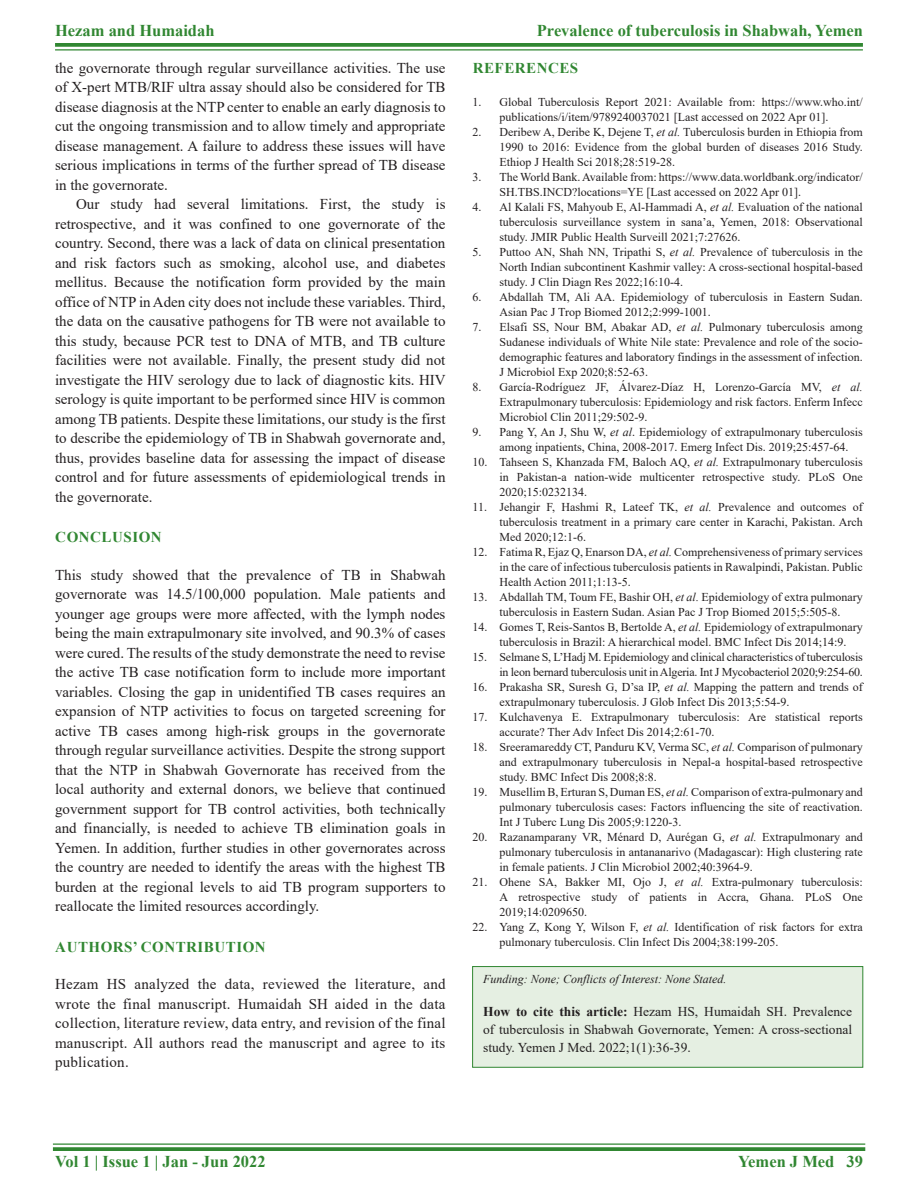
<style>
.page{position:relative;width:918px;height:1188px;background:#fff}
.page>*{position:absolute;margin:0;border:0;box-sizing:border-box;transform-origin:0 0}
.t1{font:700 16.5px "Times New Roman";color:#318732}
.TX{font:15px/19.5px "Times New Roman";color:#231f20;text-align:justify}
.TXFL{font:15px/19.5px "Times New Roman";letter-spacing:.01em;color:#231f20;text-align:justify}
.t2{font:700 15px "Times New Roman";letter-spacing:.035em;color:#318732}
.HTC{font:13.5px/18px "Times New Roman";color:#231f20;text-align:justify}
.REF{font:12px/15px "Times New Roman";color:#231f20;text-align:justify}
.SRC{font:italic 12px "Times New Roman";color:#231f20}
.s1{font-style:italic}
.s2{font-weight:700}
</style>
<div class="page">
<svg style="left:55px;top:43px;width:808px;height:4px;background:#3d8e3e"></svg>
<hr style="left:55px;top:49px;width:808px;height:2px;background:#318732">
<hr style="left:53px;top:1143px;width:812px;height:2px;background:#318732">
<svg style="left:53px;top:1147px;width:812px;height:4px;background:#3d8e3e"></svg>
<div style="left:473px;top:967px;width:390px;height:100px;background:#e5efe2"></div>
<div style="left:473px;top:966px;width:390px;height:101px;border:1px solid #318732"></div>
<h1 class="t1" style="left:55px;top:18px;width:161px">Hezam and Humaidah</h1>
<h1 class="t1" style="left:537px;top:18px;width:328px">Prevalence of tuberculosis in Shabwah, Yemen</h1>
<p class="TX" style="left:55px;top:58px;width:392px">the governorate through regular surveillance activities. The use of X-pert MTB/RIF ultra assay should also be considered for TB disease diagnosis at the NTP center to enable an early diagnosis to cut the ongoing transmission and to allow timely and appropriate disease management. A failure to address these issues will have serious implications in terms of the further spread of TB disease in the governorate.</p>
<p class="TX" style="left:55px;top:194px;width:392px;text-indent:21px">Our study had several limitations. First, the study is retrospective, and it was confined to one governorate of the country. Second, there was a lack of data on clinical presentation and risk factors such as smoking, alcohol use, and diabetes mellitus. Because the notification form provided by the main office of NTP in Aden city does not include these variables. Third, the data on the causative pathogens for TB were not available to this study, because PCR test to DNA of MTB, and TB culture facilities were not available. Finally, the present study did not investigate the HIV serology due to lack of diagnostic kits. HIV serology is quite important to be performed since HIV is common among TB patients. Despite these limitations, our study is the first to describe the epidemiology of TB in Shabwah governorate and, thus, provides baseline data for assessing the impact of disease control and for future assessments of epidemiological trends in the governorate.</p>
<h1 class="t2" style="left:55px;top:527px;width:108px">CONCLUSION</h1>
<p class="TXFL" style="left:55px;top:565px;width:392px">This study showed that the prevalence of TB in Shabwah governorate was 14.5/100,000 population. Male patients and younger age groups were more affected, with the lymph nodes being the main extrapulmonary site involved, and 90.3% of cases were cured. The results of the study demonstrate the need to revise the active TB case notification form to include more important variables. Closing the gap in unidentified TB cases requires an expansion of NTP activities to focus on targeted screening for active TB cases among high-risk groups in the governorate through regular surveillance activities. Despite the strong support that the NTP in Shabwah Governorate has received from the local authority and external donors, we believe that continued government support for TB control activities, both technically and financially, is needed to achieve TB elimination goals in Yemen. In addition, further studies in other governorates across the country are needed to identify the areas with the highest TB burden at the regional levels to aid TB program supporters to reallocate the limited resources accordingly.</p>
<h1 class="t2" style="left:55px;top:936px;width:212px">AUTHORS’ CONTRIBUTION</h1>
<p class="TXFL" style="left:55px;top:974px;width:392px">Hezam HS analyzed the data, reviewed the literature, and wrote the final manuscript. Humaidah SH aided in the data collection, literature review, data entry, and revision of the final manuscript. All authors read the manuscript and agree to its publication.</p>
<h1 class="t2" style="left:473px;top:57px;width:107px">REFERENCES</h1>
<p class="REF" style="left:500px;top:94px;width:365px;text-indent:-27px">1. Global Tuberculosis Report 2021: Available from: https://www.who.int/ publications/i/item/9789240037021 [Last accessed on 2022 Apr 01].</p>
<p class="REF" style="left:500px;top:124px;width:365px;text-indent:-27px">2. Deribew A, Deribe K, Dejene T, <span class="s1">et al.</span> Tuberculosis burden in Ethiopia from 1990 to 2016: Evidence from the global burden of diseases 2016 Study.<br>Ethiop J Health Sci 2018;28:519-28.</p>
<p class="REF" style="left:500px;top:169px;width:365px;text-indent:-27px">3. The World Bank. Available from: https://www.data.worldbank.org/indicator/<br>SH.TBS.INCD?locations=YE [Last accessed on 2022 Apr 01].</p>
<p class="REF" style="left:500px;top:199px;width:365px;text-indent:-27px">4. Al Kalali FS, Mahyoub E, Al-Hammadi A, <span class="s1">et al.</span> Evaluation of the national tuberculosis surveillance system in sana’a, Yemen, 2018: Observational study. JMIR Public Health Surveill 2021;7:27626.</p>
<p class="REF" style="left:500px;top:244px;width:365px;text-indent:-27px">5. Puttoo AN, Shah NN, Tripathi S, <span class="s1">et al.</span> Prevalence of tuberculosis in the North Indian subcontinent Kashmir valley: A cross-sectional hospital-based study. J Clin Diagn Res 2022;16:10-4.</p>
<p class="REF" style="left:500px;top:289px;width:365px;text-indent:-27px">6. Abdallah TM, Ali AA. Epidemiology of tuberculosis in Eastern Sudan.<br>Asian Pac J Trop Biomed 2012;2:999-1001.</p>
<p class="REF" style="left:500px;top:319px;width:365px;text-indent:-27px">7. Elsafi SS, Nour BM, Abakar AD, <span class="s1">et al.</span> Pulmonary tuberculosis among Sudanese individuals of White Nile state: Prevalence and role of the socio&shy;demographic features and laboratory findings in the assessment of infection.<br>J Microbiol Exp 2020;8:52-63.</p>
<p class="REF" style="left:500px;top:379px;width:365px;text-indent:-27px">8. García-Rodríguez JF, Álvarez-Díaz H, Lorenzo-García MV, <span class="s1">et al.<br></span>Extrapulmonary tuberculosis: Epidemiology and risk factors. Enferm Infecc Microbiol Clin 2011;29:502-9.</p>
<p class="REF" style="left:500px;top:424px;width:365px;text-indent:-27px">9. Pang Y, An J, Shu W, <span class="s1">et al</span>. Epidemiology of extrapulmonary tuberculosis among inpatients, China, 2008-2017. Emerg Infect Dis. 2019;25:457-64.</p>
<p class="REF" style="left:500px;top:454px;width:365px;text-indent:-27px">10. Tahseen S, Khanzada FM, Baloch AQ, <span class="s1">et al.</span> Extrapulmonary tuberculosis in Pakistan-a nation-wide multicenter retrospective study. PLoS One 2020;15:0232134.</p>
<p class="REF" style="left:500px;top:499px;width:365px;text-indent:-27px">11. Jehangir F, Hashmi R, Lateef TK, <span class="s1">et al.</span> Prevalence and outcomes of tuberculosis treatment in a primary care center in Karachi, Pakistan. Arch Med 2020;12:1-6.</p>
<p class="REF" style="left:500px;top:544px;width:365px;text-indent:-27px">12. Fatima R, Ejaz Q, Enarson DA, <span class="s1">et al.</span> Comprehensiveness of primary services in the care of infectious tuberculosis patients in Rawalpindi, Pakistan. Public Health Action 2011;1:13-5.</p>
<p class="REF" style="left:473px;top:589px;width:392px;text-align:center">13. Abdallah TM, Toum FE, Bashir OH, <span class="s1">et al.</span> Epidemiology of extra pulmonary tuberculosis in Eastern Sudan. Asian Pac J Trop Biomed 2015;5:505-8.</p>
<p class="REF" style="left:500px;top:619px;width:365px;text-indent:-27px">14. Gomes T, Reis-Santos B, Bertolde A, <span class="s1">et al.</span> Epidemiology of extrapulmonary tuberculosis in Brazil: A hierarchical model. BMC Infect Dis 2014;14:9.</p>
<p class="REF" style="left:473px;top:649px;width:392px;text-align:right">15. Selmane S, L’Hadj M. Epidemiology and clinical characteristics of tuberculosis in leon bernard tuberculosis unit in Algeria. Int J Mycobacteriol 2020;9:254-60.</p>
<p class="REF" style="left:500px;top:679px;width:365px;text-indent:-27px">16. Prakasha SR, Suresh G, D’sa IP, <span class="s1">et al.</span> Mapping the pattern and trends of extrapulmonary tuberculosis. J Glob Infect Dis 2013;5:54-9.</p>
<p class="REF" style="left:500px;top:709px;width:365px;text-indent:-27px">17. Kulchavenya E. Extrapulmonary tuberculosis: Are statistical reports accurate? Ther Adv Infect Dis 2014;2:61-70.</p>
<p class="REF" style="left:500px;top:739px;width:365px;text-indent:-27px">18. Sreeramareddy CT, Panduru KV, Verma SC, <span class="s1">et al.</span> Comparison of pulmonary and extrapulmonary tuberculosis in Nepal-a hospital-based retrospective study. BMC Infect Dis 2008;8:8.</p>
<p class="REF" style="left:500px;top:784px;width:365px;text-indent:-27px">19. Musellim B, Erturan S, Duman ES, <span class="s1">et al.</span> Comparison of extra-pulmonary and pulmonary tuberculosis cases: Factors influencing the site of reactivation.<br>Int J Tuberc Lung Dis 2005;9:1220-3.</p>
<p class="REF" style="left:500px;top:829px;width:365px;text-indent:-27px">20. Razanamparany VR, Ménard D, Aurégan G, <span class="s1">et al.</span> Extrapulmonary and pulmonary tuberculosis in antananarivo (Madagascar): High clustering rate in female patients. J Clin Microbiol 2002;40:3964-9.</p>
<p class="REF" style="left:500px;top:874px;width:365px;text-indent:-27px">21. Ohene SA, Bakker MI, Ojo J, <span class="s1">et al.</span> Extra-pulmonary tuberculosis:<br>A retrospective study of patients in Accra, Ghana. PLoS One 2019;14:0209650.</p>
<p class="REF" style="left:500px;top:919px;width:365px;text-indent:-27px">22. Yang Z, Kong Y, Wilson F, <span class="s1">et al.</span> Identification of risk factors for extra pulmonary tuberculosis. Clin Infect Dis 2004;38:199-205.</p>
<p class="SRC" style="left:483px;top:971px;width:245px">Funding: None; Conflicts of Interest: None Stated.</p>
<p class="HTC" style="left:483px;top:1002px;width:370px"><span class="s2">How to cite this article:</span> Hezam HS, Humaidah SH. Prevalence of tuberculosis in Shabwah Governorate, Yemen: A cross-sectional study. Yemen J Med. 2022;1(1):36-39.</p>
<h1 class="t1" style="left:55px;top:1150px;width:212px">Vol 1 | Issue 1 | Jan - Jun 2022</h1>
<h1 class="t1" style="left:738px;top:1150px;width:126px">Yemen J Med 39</h1>
</div>
